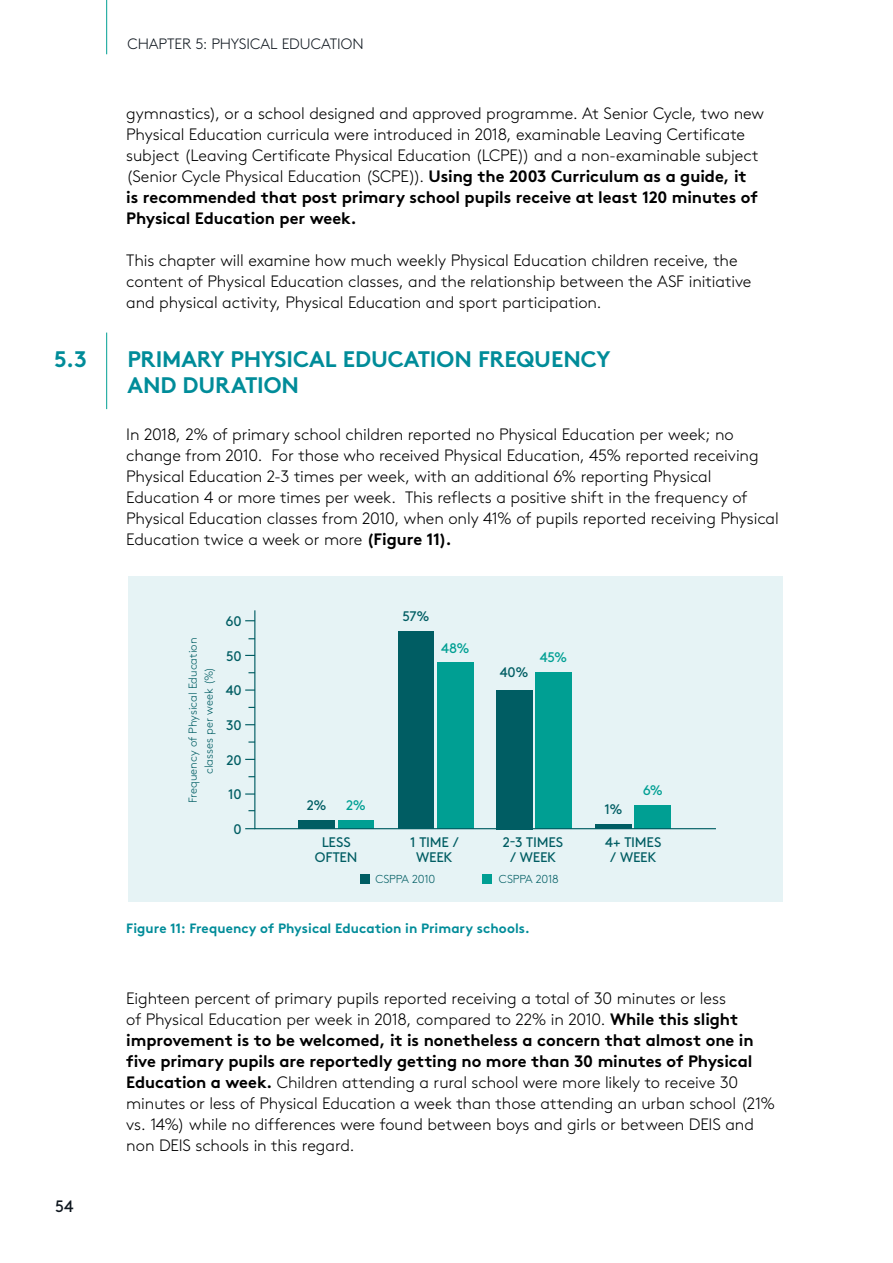
<style>
.page{position:relative;width:893px;height:1263px;background:#fff}
.page>*{position:absolute;margin:0;border:0;box-sizing:border-box;transform-origin:0 0}
.t1{font:700 22.5px/25.5px "Brown Std";letter-spacing:-.005em;color:#008c99}
.t2{font:300 16.5px/21px "Brown Std";letter-spacing:-.005em;color:#000}
.t3{font:16.5px "Brown Std";color:#101820}
.t4{font:300 15px "Brown Std";letter-spacing:-.005em;color:#101820}
.t5{font:13.8px/15px "Brown Std";letter-spacing:-.015em;color:#005d63;text-align:center}
.t6{font:13.8px "Brown Std";color:#009f93}
.t7{font:700 13.5px "Brown Std";letter-spacing:.005em;color:#008c99}
.t8{font:300 11.55px/16.2px "Brown Std";letter-spacing:-.005em;color:#005d63;text-align:center}
.t9{font:300 11.55px "Brown Std";letter-spacing:-.025em;color:#005d63}
.s1{font-weight:700}
</style>
<div class="page">
<hr style="left:106px;top:0;width:1px;height:54px;background:#009f93">
<div style="left:128px;top:576px;width:654px;height:325px;background:#e6f3f5"></div>
<div style="left:482px;top:874px;width:10px;height:10px;background:#009f93"></div>
<div style="left:360px;top:874px;width:9px;height:10px;background:#005d63"></div>
<svg style="left:248px;top:741px;width:6px;height:2px"></svg>
<svg style="left:245px;top:689px;width:9px;height:2px"></svg>
<svg style="left:245px;top:793px;width:9px;height:2px"></svg>
<svg style="left:254px;top:610px;width:462px;height:220px"></svg>
<hr style="left:106px;top:333px;width:1px;height:76px;background:#009f93">
<p class="t4" style="left:128px;top:35px;width:238px">CHAPTER 5: PHYSICAL EDUCATION</p>
<p class="t2" style="left:126px;top:103px;width:639px">gymnastics), or a school designed and approved programme. At Senior Cycle, two new Physical Education curricula were introduced in 2018, examinable Leaving Certificate subject (Leaving Certificate Physical Education (LCPE)) and a non-examinable subject (Senior Cycle Physical Education (SCPE)). <span class="s1">Using the 2003 Curriculum as a guide, it<br>is recommended that post primary school pupils receive at least 120 minutes of Physical Education per week.</span></p>
<p class="t2" style="left:126px;top:250px;width:627px">This chapter will examine how much weekly Physical Education children receive, the content of Physical Education classes, and the relationship between the ASF initiative and physical activity, Physical Education and sport participation.</p>
<h1 class="t1" style="left:54px;top:347px;width:34px">5.3</h1>
<h1 class="t1" style="left:128px;top:347px;width:485px">PRIMARY PHYSICAL EDUCATION FREQUENCY<br>AND DURATION</h1>
<p class="t2" style="left:126px;top:424px;width:654px">In 2018, 2% of primary school children reported no Physical Education per week; no change from 2010. For those who received Physical Education, 45% reported receiving Physical Education 2-3 times per week, with an additional 6% reporting Physical Education 4 or more times per week. This reflects a positive shift in the frequency of Physical Education classes from 2010, when only 41% of pupils reported receiving Physical Education twice a week or more <span class="s1">(Figure 11).</span></p>
<p class="t8" style="left:185px;top:803px;width:167px;rotate:-90deg">Frequency of Physical Education classes per week (%)</p>
<p class="t5" style="left:226px;top:614px;width:18px">60</p>
<p class="t5" style="left:226px;top:648px;width:17px">50</p>
<p class="t5" style="left:226px;top:683px;width:18px">40</p>
<p class="t5" style="left:226px;top:718px;width:17px">30</p>
<p class="t5" style="left:227px;top:752px;width:17px">20</p>
<p class="t5" style="left:228px;top:787px;width:15px">10</p>
<p class="t5" style="left:233px;top:822px;width:10px">0</p>
<p class="t5" style="left:402px;top:609px;width:29px">57%</p>
<p class="t6" style="left:441px;top:640px;width:30px">48%</p>
<p class="t5" style="left:500px;top:665px;width:30px">40%</p>
<p class="t6" style="left:540px;top:649px;width:29px">45%</p>
<p class="t5" style="left:307px;top:797px;width:21px">2%</p>
<p class="t6" style="left:346px;top:797px;width:21px">2%</p>
<p class="t5" style="left:604px;top:802px;width:19px">1%</p>
<p class="t6" style="left:643px;top:782px;width:22px">6%</p>
<p class="t5" style="left:315px;top:834px;width:44px">LESS<br>OFTEN</p>
<p class="t5" style="left:410px;top:834px;width:50px">1 TIME /<br>WEEK</p>
<p class="t5" style="left:605px;top:834px;width:58px">4+ TIMES / WEEK</p>
<p class="t5" style="left:503px;top:834px;width:62px">2-3 TIMES / WEEK</p>
<p class="t8" style="left:375px;top:871px;width:62px">CSPPA 2010</p>
<p class="t9" style="left:499px;top:872px;width:61px">CSPPA 2018</p>
<p class="t7" style="left:126px;top:920px;width:405px">Figure 11: Frequency of Physical Education in Primary schools.</p>
<p class="t3" style="left:55px;top:1196px;width:20px">54</p>
<p class="t2" style="left:126px;top:988px;width:650px">Eighteen percent of primary pupils reported receiving a total of 30 minutes or less<br>of Physical Education per week in 2018, compared to 22% in 2010. <span class="s1">While this slight improvement is to be welcomed, it is nonetheless a concern that almost one in five primary pupils are reportedly getting no more than 30 minutes of Physical Education a week.</span> Children attending a rural school were more likely to receive 30 minutes or less of Physical Education a week than those attending an urban school (21% vs. 14%) while no differences were found between boys and girls or between DEIS and non DEIS schools in this regard.</p>
</div>
